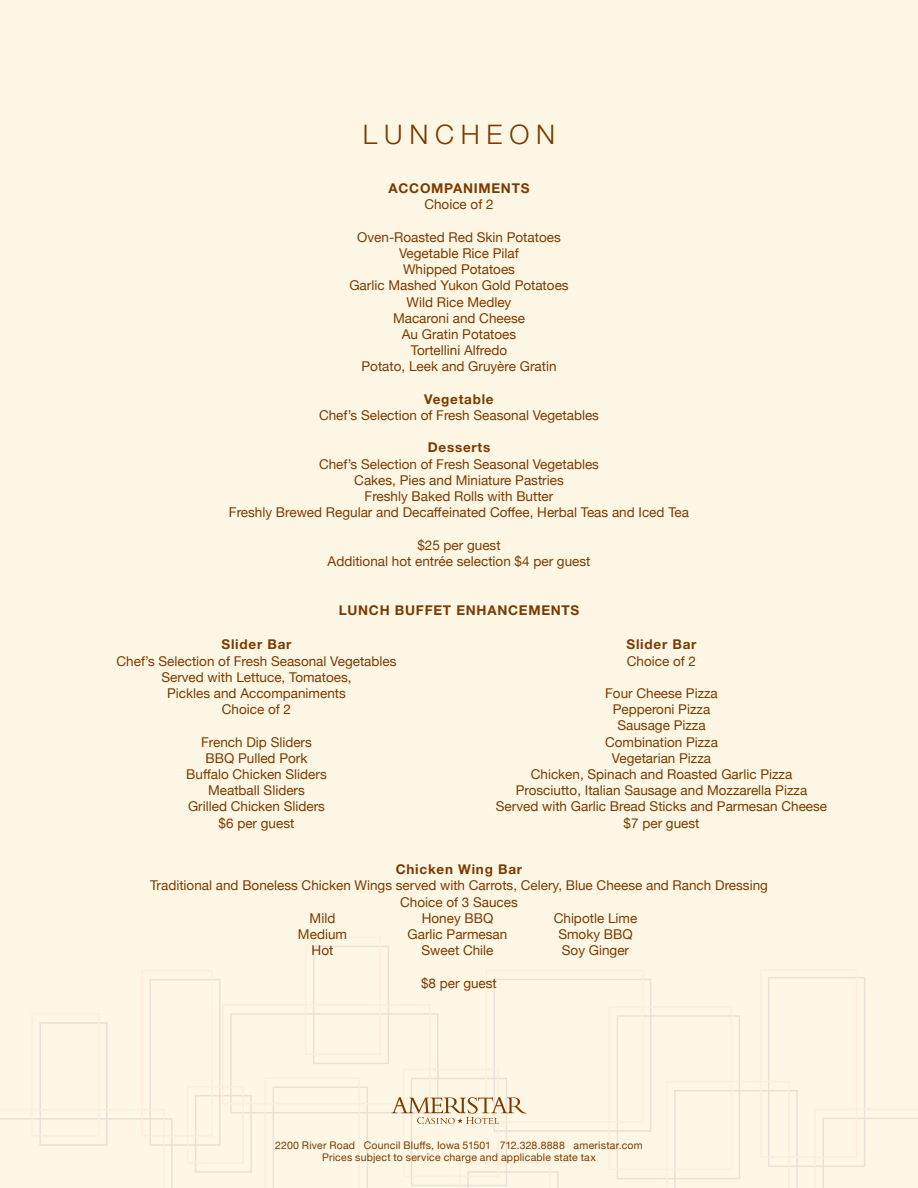
<style>
.page{position:relative;width:918px;height:1188px;background:#fff7e5}
.page>*{position:absolute;margin:0;border:0;box-sizing:border-box;transform-origin:0 0}
.t1{font:300 27px "Helvetica Neue";color:#7c3a00}
.t2{font:13.5px/16.2px "Helvetica Neue";color:#7c3a00;text-align:center}
.t3{font:700 13.5px "Helvetica Neue";letter-spacing:.055em;color:#7c3a00}
.t4{font:10.5px/12px "Helvetica Neue";letter-spacing:.02em;color:#7c3a00;text-align:center}
</style>
<div class="page">
<svg style="left:0;top:946px;width:918px;height:242px"></svg>
<svg style="left:391px;top:1097px;width:136px;height:27px"></svg>
<h1 class="t1" style="left:363px;top:118px;width:46px">LUNCH</h1>
<h1 class="t1" style="left:487px;top:118px;width:70px">EON</h1>
<p class="t3" style="left:389px;top:180px;width:142px">ACCOMPANIMENTS</p>
<p class="t2" style="left:424px;top:195px;width:71px">Choice of 2</p>
<p class="t2" style="left:349px;top:228px;width:221px">Oven-Roasted Red Skin Potatoes<br>Vegetable Rice Pilaf<br>Whipped Potatoes<br>Garlic Mashed Yukon Gold Potatoes<br>Wild Rice Medley<br>Macaroni and Cheese<br>Au Gratin Potatoes<br>Tortellini Alfredo<br>Potato, Leek and Gruyère Gratin</p>
<p class="t3" style="left:424px;top:391px;width:71px">Vegetable</p>
<p class="t2" style="left:319px;top:406px;width:282px">Chef’s Selection of Fresh Seasonal Vegetables</p>
<p class="t3" style="left:428px;top:439px;width:64px">Desserts</p>
<p class="t2" style="left:229px;top:455px;width:462px">Chef’s Selection of Fresh Seasonal Vegetables<br>Cakes, Pies and Miniature Pastries<br>Freshly Baked Rolls with Butter<br>Freshly Brewed Regular and Decaffeinated Coffee, Herbal Teas and Iced Tea</p>
<p class="t2" style="left:328px;top:536px;width:264px">$25 per guest<br>Additional hot entrée selection $4 per guest</p>
<p class="t3" style="left:339px;top:601px;width:242px">LUNCH BUFFET ENHANCEMENTS</p>
<p class="t3" style="left:222px;top:636px;width:71px">Slider Bar</p>
<p class="t2" style="left:117px;top:652px;width:282px">Chef’s Selection of Fresh Seasonal Vegetables<br>Served with Lettuce, Tomatoes,<br>Pickles and Accompaniments<br>Choice of 2</p>
<p class="t2" style="left:186px;top:733px;width:142px">French Dip Sliders<br>BBQ Pulled Pork<br>Buffalo Chicken Sliders<br>Meatball Sliders<br>Grilled Chicken Sliders $6 per guest</p>
<p class="t3" style="left:627px;top:636px;width:71px">Slider Bar</p>
<p class="t2" style="left:627px;top:652px;width:71px">Choice of 2</p>
<p class="t2" style="left:496px;top:684px;width:333px">Four Cheese Pizza<br>Pepperoni Pizza<br>Sausage Pizza<br>Combination Pizza<br>Vegetarian Pizza<br>Chicken, Spinach and Roasted Garlic Pizza<br>Prosciutto, Italian Sausage and Mozzarella Pizza<br>Served with Garlic Bread Sticks and Parmesan Cheese $7 per guest</p>
<p class="t3" style="left:396px;top:861px;width:128px">Chicken Wing Bar</p>
<p class="t2" style="left:150px;top:876px;width:619px">Traditional and Boneless Chicken Wings served with Carrots, Celery, Blue Cheese and Ranch Dressing</p>
<p class="t2" style="left:400px;top:893px;width:119px">Choice of 3 Sauces</p>
<p class="t2" style="left:310px;top:909px;width:27px">Mild</p>
<p class="t2" style="left:422px;top:909px;width:73px">Honey BBQ</p>
<p class="t2" style="left:554px;top:909px;width:85px">Chipotle Lime</p>
<p class="t2" style="left:298px;top:925px;width:51px">Medium</p>
<p class="t2" style="left:408px;top:925px;width:101px">Garlic Parmesan</p>
<p class="t2" style="left:558px;top:925px;width:76px">Smoky BBQ</p>
<p class="t2" style="left:312px;top:941px;width:23px">Hot</p>
<p class="t2" style="left:422px;top:941px;width:73px">Sweet Chile</p>
<p class="t2" style="left:562px;top:941px;width:69px">Soy Ginger</p>
<p class="t2" style="left:421px;top:974px;width:77px">$8 per guest</p>
<p class="t4" style="left:275px;top:1139px;width:369px">2200 River Road Council Bluffs, Iowa 51501 712.328.8888 ameristar.com<br>Prices subject to service charge and applicable state tax</p>
</div>
